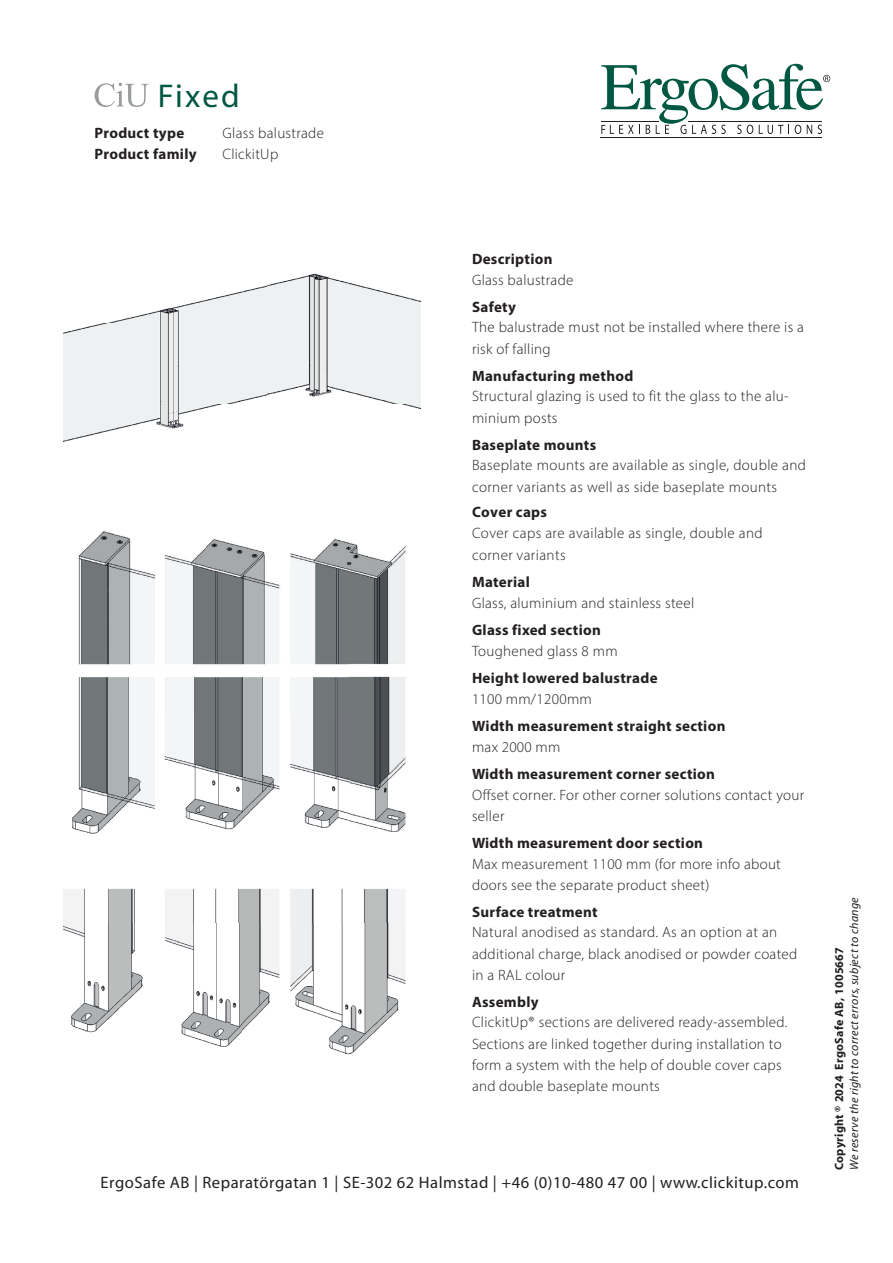
<style>
.page{position:relative;width:893px;height:1263px;background:#fff}
.page>*{position:absolute;margin:0;border:0;box-sizing:border-box;transform-origin:0 0}
.t1{font:33px "Myriad";letter-spacing:.065em;color:#005842}
.t2{font:16.65px "Myriad";letter-spacing:.03em;color:#231f20}
.t3{font:300 15px/21.3px "Myriad Pro";letter-spacing:.02em;color:#231f20}
.t4{font:700 15px/21px "Myriad Pro";letter-spacing:.02em;color:#231f20}
.t5{font:italic 12px "Myriad";letter-spacing:.02em;color:#231f20}
.t6{font:700 12px "Myriad";letter-spacing:.02em;color:#231f20}
</style>
<div class="page">
<img style="left:64px;top:531px;width:342px;height:524px">
<img style="left:64px;top:273px;width:357px;height:169px">
<svg style="left:95px;top:83px;width:54px;height:24px"></svg>
<hr style="left:601px;top:137px;width:221px;height:1px;background:#231f20">
<svg style="left:601px;top:64px;width:229px;height:70px"></svg>
<h1 class="t1" style="left:158px;top:80px;width:84px">Fixed</h1>
<p class="t3" style="left:223px;top:123px;width:103px">Glass balustrade<br>ClickitUp</p>
<p class="t4" style="left:95px;top:122px;width:103px">Product type<br>Product family</p>
<p class="t4" style="left:472px;top:247px;width:82px">Description</p>
<p class="t3" style="left:472px;top:269px;width:103px">Glass balustrade</p>
<p class="t4" style="left:472px;top:295px;width:45px">Safety</p>
<p class="t3" style="left:472px;top:316px;width:333px">The balustrade must not be installed where there is a risk of falling</p>
<p class="t4" style="left:472px;top:364px;width:163px">Manufacturing method</p>
<p class="t3" style="left:472px;top:385px;width:318px">Structural glazing is used to fit the glass to the alu&shy;minium posts</p>
<p class="t4" style="left:472px;top:433px;width:126px">Baseplate mounts</p>
<p class="t3" style="left:472px;top:454px;width:336px">Baseplate mounts are available as single, double and corner variants as well as side baseplate mounts</p>
<p class="t4" style="left:472px;top:501px;width:77px">Cover caps</p>
<p class="t3" style="left:472px;top:522px;width:292px;line-height:21.8px">Cover caps are available as single, double and corner variants</p>
<p class="t4" style="left:472px;top:571px;width:59px">Material</p>
<p class="t3" style="left:472px;top:592px;width:224px">Glass, aluminium and stainless steel</p>
<p class="t4" style="left:472px;top:619px;width:130px">Glass fixed section</p>
<p class="t3" style="left:472px;top:640px;width:147px">Toughened glass 8 mm</p>
<p class="t4" style="left:472px;top:667px;width:187px">Height lowered balustrade</p>
<p class="t3" style="left:472px;top:688px;width:121px">1100 mm/1200mm</p>
<p class="t4" style="left:472px;top:715px;width:255px">Width measurement straight section</p>
<p class="t3" style="left:472px;top:736px;width:90px">max 2000 mm</p>
<p class="t4" style="left:472px;top:763px;width:245px">Width measurement corner section</p>
<p class="t3" style="left:472px;top:784px;width:334px">Offset corner. For other corner solutions contact your seller</p>
<p class="t4" style="left:472px;top:832px;width:233px">Width measurement door section</p>
<p class="t3" style="left:472px;top:853px;width:310px">Max measurement 1100 mm (for more info about doors see the separate product sheet)</p>
<p class="t4" style="left:472px;top:901px;width:127px">Surface treatment</p>
<p class="t3" style="left:472px;top:922px;width:327px">Natural anodised as standard. As an option at an additional charge, black anodised or powder coated in a RAL colour</p>
<p class="t4" style="left:472px;top:991px;width:68px">Assembly</p>
<p class="t3" style="left:472px;top:1012px;width:317px">ClickitUp® sections are delivered ready-assembled.<br>Sections are linked together during installation to form a system with the help of double cover caps and double baseplate mounts</p>
<p class="t2" style="left:101px;top:1174px;width:700px">ErgoSafe AB | Reparatörgatan 1 | SE-302 62 Halmstad | +46 (0)10-480 47 00 | www.clickitup.com</p>
<p class="t5" style="left:848px;top:1170px;width:275px;rotate:-90deg">We reserve the right to correct errors, subject to change</p>
<p class="t6" style="left:833px;top:1170px;width:225px;rotate:-90deg">Copyright ® 2024 ErgoSafe AB, 1005667</p>
</div>
